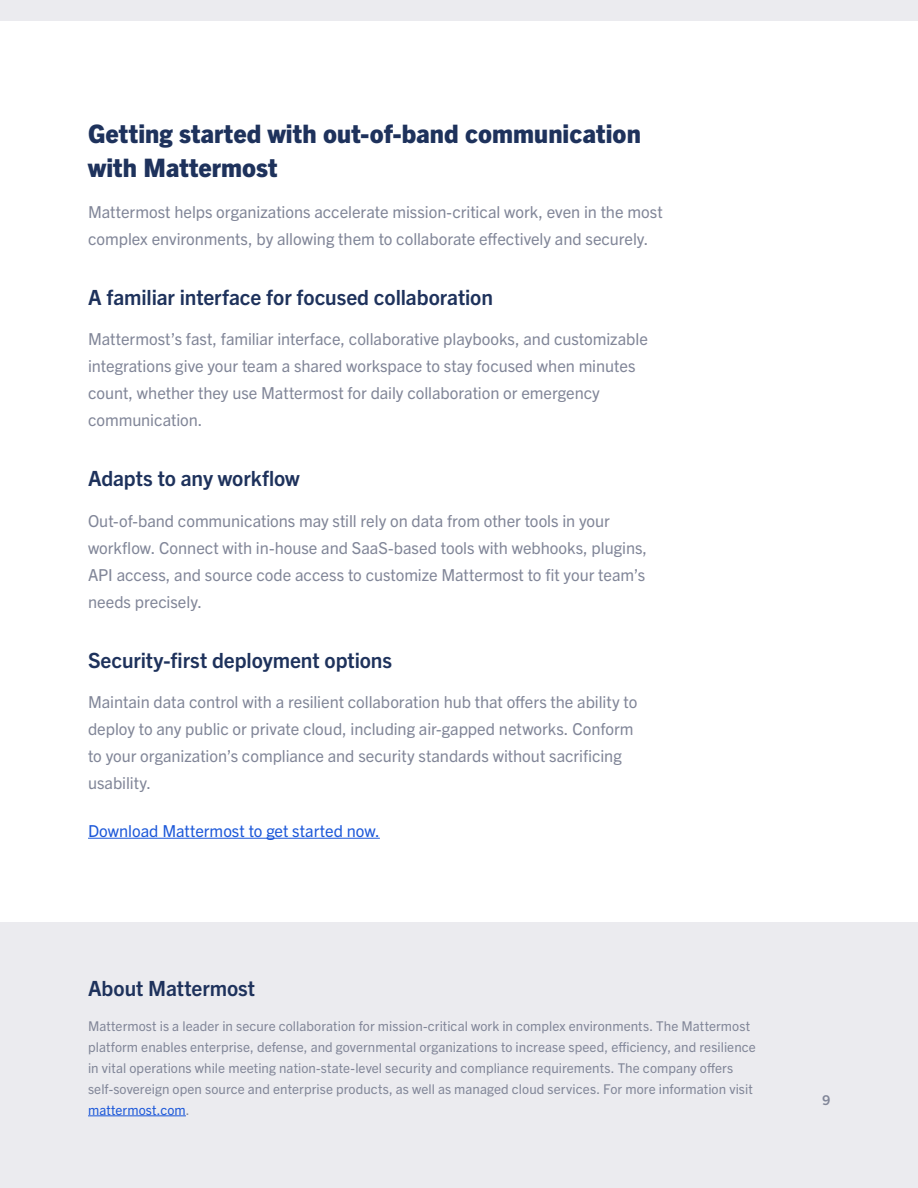
<style>
.page{position:relative;width:918px;height:1188px;background:#fff}
.page>*{position:absolute;margin:0;border:0;box-sizing:border-box;transform-origin:0 0}
.t1{font:800 25.5px/34.5px "Trade Gothic Next LT Pro";letter-spacing:.005em;color:#1e325c}
.t2{font:700 21px "Trade Gothic Next LT Pro";letter-spacing:-.005em;color:#1e325c}
.t3{font:16.5px/27px "Trade Gothic Next LT Pro";letter-spacing:-.005em;color:#818698}
.t4{font:16.5px "Trade Gothic Next LT Pro";letter-spacing:-.005em;color:#1c58d9}
.t5{font:13.5px/21px "Trade Gothic Next LT Pro";letter-spacing:.005em;color:#818698}
.t6{font:700 13.5px "Trade Gothic Next LT Pro";color:#818698}
.s1{color:#1c58d9}
</style>
<div class="page">
<div style="left:0;top:0;width:918px;height:21px;background:#ebebef"></div>
<hr style="left:88px;top:838px;width:292px;height:1px;background:#1c58d9">
<div style="left:0;top:922px;width:918px;height:266px;background:#ebebef"></div>
<hr style="left:88px;top:1116px;width:98px;height:1px;background:#1c58d9">
<h1 class="t1" style="left:88px;top:115px;width:554px">Getting started with out-of-band communication with Mattermost</h1>
<p class="t3" style="left:88px;top:197px;width:576px">Mattermost helps organizations accelerate mission-critical work, even in the most complex environments, by allowing them to collaborate effectively and securely.</p>
<p class="t2" style="left:88px;top:283px;width:406px">A familiar interface for focused collaboration</p>
<p class="t3" style="left:88px;top:325px;width:561px">Mattermost’s fast, familiar interface, collaborative playbooks, and customizable integrations give your team a shared workspace to stay focused when minutes count, whether they use Mattermost for daily collaboration or emergency communication.</p>
<p class="t2" style="left:88px;top:464px;width:213px">Adapts to any workflow</p>
<p class="t3" style="left:88px;top:506px;width:561px">Out-of-band communications may still rely on data from other tools in your workflow. Connect with in-house and SaaS-based tools with webhooks, plugins, API access, and source code access to customize Mattermost to fit your team’s needs precisely.</p>
<p class="t2" style="left:88px;top:646px;width:306px">Security-first deployment options</p>
<p class="t3" style="left:88px;top:688px;width:551px">Maintain data control with a resilient collaboration hub that offers the ability to deploy to any public or private cloud, including air-gapped networks. Conform to your organization’s compliance and security standards without sacrificing usability.</p>
<p class="t4" style="left:88px;top:819px;width:293px">Download Mattermost to get started now.</p>
<p class="t2" style="left:88px;top:974px;width:169px">About Mattermost</p>
<p class="t5" style="left:88px;top:1014px;width:669px">Mattermost is a leader in secure collaboration for mission-critical work in complex environments. The Mattermost platform enables enterprise, defense, and governmental organizations to increase speed, efficiency, and resilience in vital operations while meeting nation-state-level security and compliance requirements. The company offers self-sovereign open source and enterprise products, as well as managed cloud services. For more information visit <span class="s1">mattermost.com</span>.</p>
<p class="t6" style="left:823px;top:1091px;width:9px">9</p>
</div>
